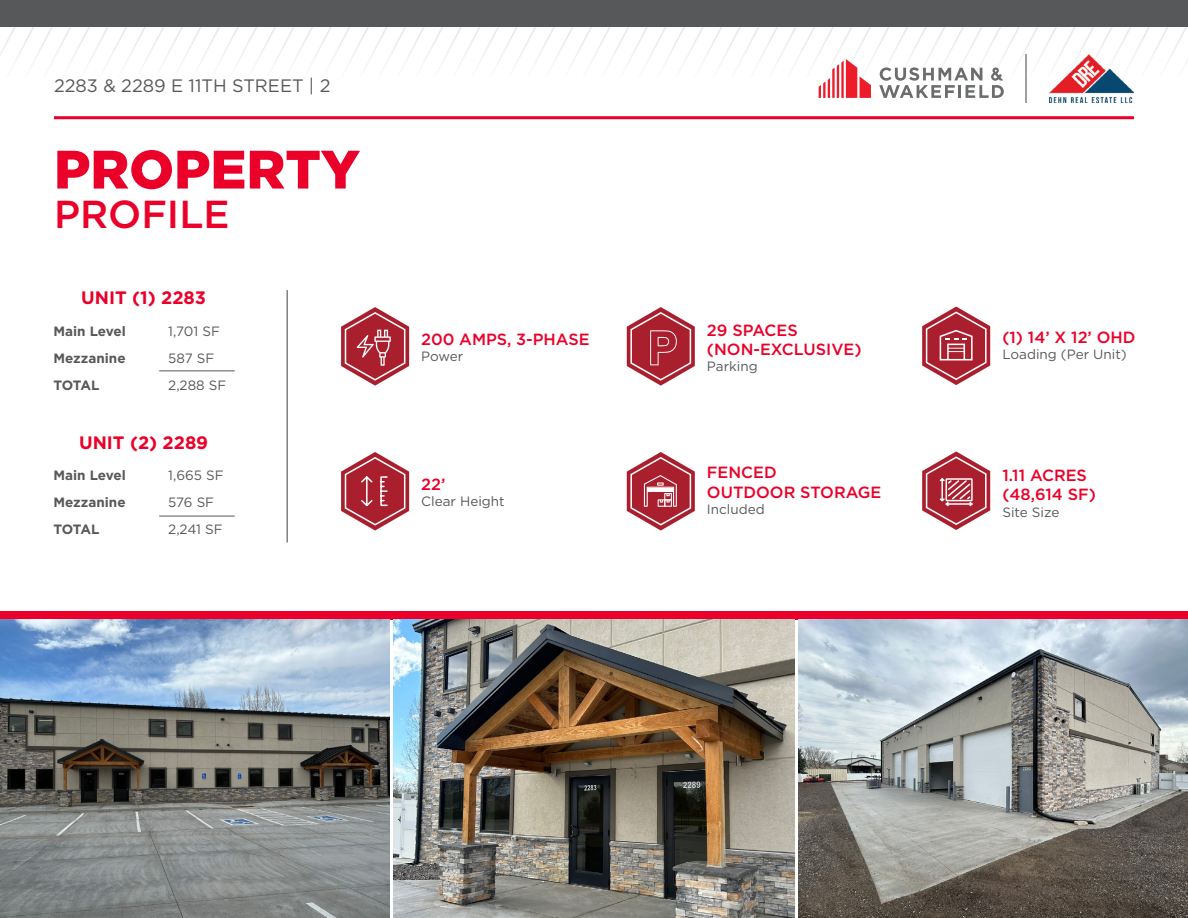
<style>
.page{position:relative;width:1188px;height:918px;background:#fff}
.page>*{position:absolute;margin:0;border:0;box-sizing:border-box;transform-origin:0 0}
.t1{font:900 54px "Gotham";color:#ea0029}
.t2{font:500 39px "Gotham";color:#ea0029}
.t3{font:18px "Gotham";color:#56585a}
.t4{font:700 18px "Gotham";color:#ea0029}
.t5{font:500 16.2px/19.5px "Gotham";color:#ea0029}
.t6{font:13.5px "Gotham";color:#56585a}
.t7{font:700 13.5px "Gotham";color:#56585a}
</style>
<div class="page">
<hr style="left:54px;top:116px;width:1080px;height:3px;background:#ea0029">
<svg style="left:0;top:27px;width:1188px;height:33px"></svg>
<div style="left:0;top:0;width:1188px;height:27px;background:#56585a"></div>
<svg style="left:341px;top:307px;width:68px;height:79px"></svg>
<svg style="left:819px;top:59px;width:52px;height:39px"></svg>
<svg style="left:879px;top:67px;width:125px;height:31px"></svg>
<div style="left:0;top:611px;width:1188px;height:8px;background:#ea002a"></div>
<img style="left:1050px;top:54px;width:84px;height:49px">
<hr style="left:1025px;top:54px;width:2px;height:49px;background:#56585a">
<svg style="left:341px;top:452px;width:68px;height:79px"></svg>
<svg style="left:922px;top:451px;width:68px;height:79px"></svg>
<svg style="left:922px;top:307px;width:68px;height:78px"></svg>
<svg style="left:627px;top:452px;width:68px;height:79px"></svg>
<svg style="left:627px;top:307px;width:68px;height:79px"></svg>
<img style="left:0;top:619px;width:389px;height:299px">
<img style="left:394px;top:619px;width:400px;height:299px">
<img style="left:799px;top:619px;width:389px;height:299px">
<hr style="left:287px;top:290px;width:1px;height:252px;background:#56585a">
<hr style="left:159px;top:370px;width:76px;height:1px;background:#56585a">
<hr style="left:159px;top:516px;width:76px;height:1px;background:#56585a">
<p class="t3" style="left:54px;top:74px;width:278px">2283 &amp; 2289 E 11TH STREET | 2</p>
<h1 class="t1" style="left:54px;top:132px;width:307px">PROPERTY</h1>
<h2 class="t2" style="left:54px;top:188px;width:177px">PROFILE</h2>
<p class="t4" style="left:81px;top:286px;width:126px">UNIT (1) 2283</p>
<p class="t7" style="left:54px;top:322px;width:74px">Main Level</p>
<p class="t6" style="left:168px;top:323px;width:53px">1,701 SF</p>
<p class="t7" style="left:54px;top:349px;width:74px">Mezzanine</p>
<p class="t6" style="left:168px;top:350px;width:48px">587 SF</p>
<p class="t7" style="left:54px;top:376px;width:47px">TOTAL</p>
<p class="t6" style="left:168px;top:377px;width:60px">2,288 SF</p>
<p class="t4" style="left:79px;top:431px;width:131px">UNIT (2) 2289</p>
<p class="t7" style="left:54px;top:467px;width:74px">Main Level</p>
<p class="t6" style="left:168px;top:467px;width:57px">1,665 SF</p>
<p class="t7" style="left:54px;top:494px;width:74px">Mezzanine</p>
<p class="t6" style="left:168px;top:494px;width:47px">576 SF</p>
<p class="t7" style="left:54px;top:521px;width:47px">TOTAL</p>
<p class="t6" style="left:168px;top:521px;width:56px">2,241 SF</p>
<p class="t5" style="left:421px;top:329px;width:170px">200 AMPS, 3-PHASE</p>
<p class="t6" style="left:421px;top:348px;width:44px">Power</p>
<p class="t5" style="left:421px;top:474px;width:26px">22’</p>
<p class="t6" style="left:421px;top:492px;width:85px">Clear Height</p>
<p class="t5" style="left:707px;top:320px;width:156px">29 SPACES (NON-EXCLUSIVE)</p>
<p class="t6" style="left:707px;top:358px;width:52px">Parking</p>
<p class="t5" style="left:707px;top:463px;width:176px">FENCED<br>OUTDOOR STORAGE</p>
<p class="t6" style="left:707px;top:501px;width:59px">Included</p>
<p class="t5" style="left:1002px;top:327px;width:135px">(1) 14’ X 12’ OHD</p>
<p class="t6" style="left:1002px;top:346px;width:126px">Loading (Per Unit)</p>
<p class="t5" style="left:1002px;top:465px;width:95px">1.11 ACRES (48,614 SF)</p>
<p class="t6" style="left:1002px;top:503px;width:58px">Site Size</p>
</div>
